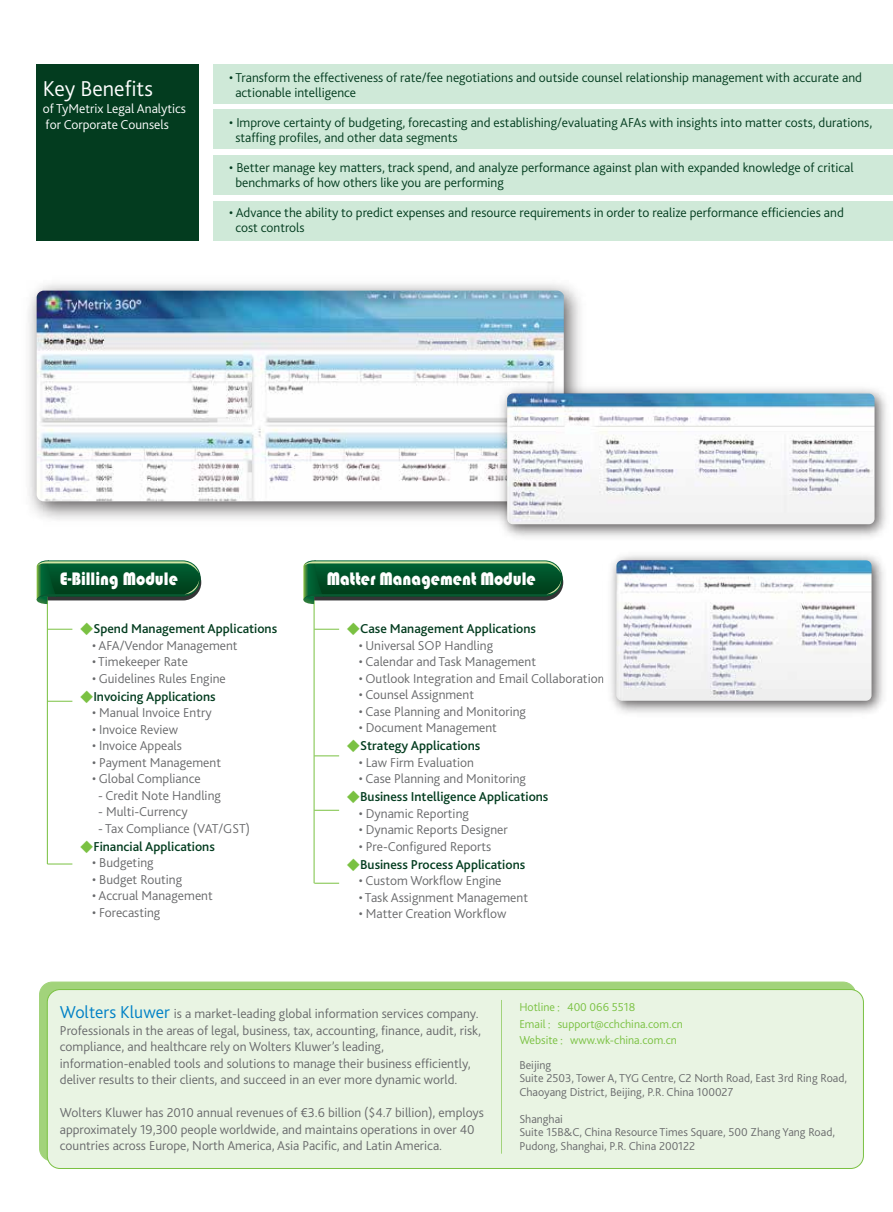
<style>
.page{position:relative;width:893px;height:1212px;background:#fff}
.page>*{position:absolute;margin:0;border:0;box-sizing:border-box;transform-origin:0 0}
.t1{font:300 22.5px "Bliss 2";color:#fff}
.t2{font:18.75px "ST Hupo";color:#fff;scale:.88 1}
.t3{font:300 13.5px/16.5px "Bliss 2";color:#696a6c}
.t4{font:300 13.5px/15px "Bliss 2";color:#033c1f}
.t5{font:500 13.5px "Bliss 2";color:#033c1f}
.t6{font:300 13.5px/16.5px "Bliss 2";color:#fff}
.t7{font:300 12px/13.5px "Bliss 2";color:#696a6c}
.t8{font:300 12px/16.5px "Bliss 2";color:#7ac142}
.s1{font-family:"You Yuan";font-weight:400;color:#7ac142}
.s2{font-size:18px;color:#0081c6}
.s3{font-family:"You Yuan";font-weight:400}
</style>
<div class="page">
<hr style="left:47px;top:592px;width:1px;height:272px;background:#7ac142">
<svg style="left:37px;top:560px;width:164px;height:44px;background:#2b6946"></svg>
<svg style="left:48px;top:629px;width:24px;height:1px"></svg>
<svg style="left:48px;top:864px;width:24px;height:1px"></svg>
<svg style="left:48px;top:701px;width:24px;height:1px"></svg>
<hr style="left:314px;top:592px;width:1px;height:291px;background:#7ac142">
<svg style="left:303px;top:560px;width:188px;height:44px;background:#276642"></svg>
<svg style="left:314px;top:629px;width:25px;height:1px"></svg>
<svg style="left:314px;top:810px;width:25px;height:1px"></svg>
<svg style="left:314px;top:756px;width:25px;height:1px"></svg>
<svg style="left:314px;top:883px;width:25px;height:1px"></svg>
<div style="left:36px;top:64px;width:162px;height:176px;background:#033c1f"></div>
<div style="left:214px;top:64px;width:679px;height:39px;background:#cfe9d8"></div>
<div style="left:214px;top:110px;width:679px;height:39px;background:#cfe9d8"></div>
<div style="left:214px;top:156px;width:679px;height:39px;background:#cfe9d8"></div>
<div style="left:214px;top:201px;width:679px;height:39px;background:#cfe9d8"></div>
<div style="left:40px;top:982px;width:816px;height:179px;background:#a2d37b;border-radius:13px"></div>
<div style="left:47px;top:989px;width:816px;height:179px;background:#e9f4e3;border-radius:13px"></div>
<div style="left:47px;top:989px;width:817px;height:180px;border:1px solid #7ac142;border-radius:13px"></div>
<hr style="left:501px;top:1000px;width:1px;height:154px;background:#7ac142">
<img style="left:611px;top:614px;width:272px;height:99px">
<img style="left:616px;top:614px;width:255px;height:87px">
<img style="left:28px;top:284px;width:552px;height:236px">
<img style="left:37px;top:291px;width:527px;height:210px">
<img style="left:491px;top:352px;width:395px;height:262px">
<img style="left:507px;top:393px;width:367px;height:131px">
<p class="t1" style="left:43px;top:75px;width:111px">Key Benefits</p>
<p class="t6" style="left:43px;top:100px;width:145px">of TyMetrix Legal Analytics for Corporate Counsels</p>
<p class="t4" style="left:235px;top:70px;width:628px;text-indent:-6px">• Transform the effectiveness of rate/fee negotiations and outside counsel relationship management with accurate and actionable intelligence</p>
<p class="t4" style="left:235px;top:115px;width:638px;text-indent:-6px">• Improve certainty of budgeting, forecasting and establishing/evaluating AFAs with insights into matter costs, durations, staffing profiles, and other data segments</p>
<p class="t4" style="left:235px;top:160px;width:620px;text-indent:-6px">• Better manage key matters, track spend, and analyze performance against plan with expanded knowledge of critical benchmarks of how others like you are performing</p>
<p class="t4" style="left:235px;top:205px;width:610px;text-indent:-6px">• Advance the ability to predict expenses and resource requirements in order to realize performance efficiencies and cost controls</p>
<p class="t2" style="left:60px;top:570px;width:136px">E-Billing Module</p>
<p class="t2" style="left:327px;top:570px;width:239px">Matter Management Module</p>
<p class="t5" style="left:80px;top:620px;width:199px"><span class="s1">◆</span>Spend Management Applications</p>
<p class="t3" style="left:92px;top:637px;width:147px">• AFA/Vendor Management</p>
<p class="t3" style="left:92px;top:653px;width:98px">• Timekeeper Rate</p>
<p class="t3" style="left:92px;top:670px;width:135px">• Guidelines Rules Engine</p>
<p class="t5" style="left:80px;top:688px;width:137px"><span class="s1">◆</span>Invoicing Applications</p>
<p class="t3" style="left:92px;top:704px;width:121px">• Manual Invoice Entry</p>
<p class="t3" style="left:92px;top:721px;width:88px">• Invoice Review</p>
<p class="t3" style="left:92px;top:737px;width:91px">• Invoice Appeals</p>
<p class="t3" style="left:92px;top:754px;width:130px">• Payment Management</p>
<p class="t3" style="left:92px;top:770px;width:110px">• Global Compliance</p>
<p class="t3" style="left:98px;top:787px;width:124px">- Credit Note Handling</p>
<p class="t3" style="left:98px;top:803px;width:91px">- Multi-Currency</p>
<p class="t3" style="left:98px;top:820px;width:153px">- Tax Compliance (VAT/GST)</p>
<p class="t5" style="left:80px;top:838px;width:137px"><span class="s1">◆</span>Financial Applications</p>
<p class="t3" style="left:92px;top:854px;width:63px">• Budgeting</p>
<p class="t3" style="left:92px;top:871px;width:92px">• Budget Routing</p>
<p class="t3" style="left:92px;top:887px;width:122px">• Accrual Management</p>
<p class="t3" style="left:92px;top:904px;width:70px">• Forecasting</p>
<p class="t5" style="left:347px;top:620px;width:191px"><span class="s1">◆</span>Case Management Applications</p>
<p class="t3" style="left:359px;top:637px;width:136px">• Universal SOP Handling</p>
<p class="t3" style="left:359px;top:653px;width:179px">• Calendar and Task Management</p>
<p class="t3" style="left:359px;top:670px;width:247px">• Outlook Integration and Email Collaboration</p>
<p class="t3" style="left:359px;top:686px;width:117px">• Counsel Assignment</p>
<p class="t3" style="left:359px;top:703px;width:169px">• Case Planning and Monitoring</p>
<p class="t3" style="left:359px;top:719px;width:140px">• Document Management</p>
<p class="t5" style="left:347px;top:737px;width:135px"><span class="s1">◆</span>Strategy Applications</p>
<p class="t3" style="left:359px;top:754px;width:117px">• Law Firm Evaluation</p>
<p class="t3" style="left:359px;top:770px;width:169px">• Case Planning and Monitoring</p>
<p class="t5" style="left:347px;top:788px;width:203px"><span class="s1">◆</span>Business Intelligence Applications</p>
<p class="t3" style="left:359px;top:805px;width:112px">• Dynamic Reporting</p>
<p class="t3" style="left:359px;top:821px;width:150px">• Dynamic Reports Designer</p>
<p class="t3" style="left:359px;top:838px;width:134px">• Pre-Configured Reports</p>
<p class="t5" style="left:347px;top:856px;width:180px"><span class="s1">◆</span>Business Process Applications</p>
<p class="t3" style="left:359px;top:872px;width:144px">• Custom Workflow Engine</p>
<p class="t3" style="left:359px;top:889px;width:171px">• Task Assignment Management</p>
<p class="t3" style="left:359px;top:905px;width:149px">• Matter Creation Workflow</p>
<p class="t3" style="left:60px;top:1005px;width:423px"><span class="s2">Wolters Kluwer</span> is a market-leading global information services company.<br>Professionals in the areas of legal, business, tax, accounting, finance, audit, risk, compliance, and healthcare rely on Wolters Kluwer’s leading, information-enabled tools and solutions to manage their business efficiently, deliver results to their clients, and succeed in an ever more dynamic world.</p>
<p class="t3" style="left:60px;top:1104px;width:425px">Wolters Kluwer has 2010 annual revenues of €3.6 billion ($4.7 billion), employs approximately 19,300 people worldwide, and maintains operations in over 40 countries across Europe, North America, Asia Pacific, and Latin America.</p>
<p class="t8" style="left:519px;top:999px;width:165px">Hotline<span class="s3">：</span>400 066 5518<br>Email<span class="s3">：</span>support@cchchina.com.cn<br>Website<span class="s3">：</span>www.wk-china.com.cn</p>
<p class="t7" style="left:519px;top:1057px;width:329px">Beijing<br>Suite 2503, Tower A, TYG Centre, C2 North Road, East 3rd Ring Road,<br>Chaoyang District, Beijing, P.R. China 100027</p>
<p class="t7" style="left:519px;top:1111px;width:317px">Shanghai<br>Suite 15B&amp;C, China Resource Times Square, 500 Zhang Yang Road,<br>Pudong, Shanghai, P.R. China 200122</p>
</div>
